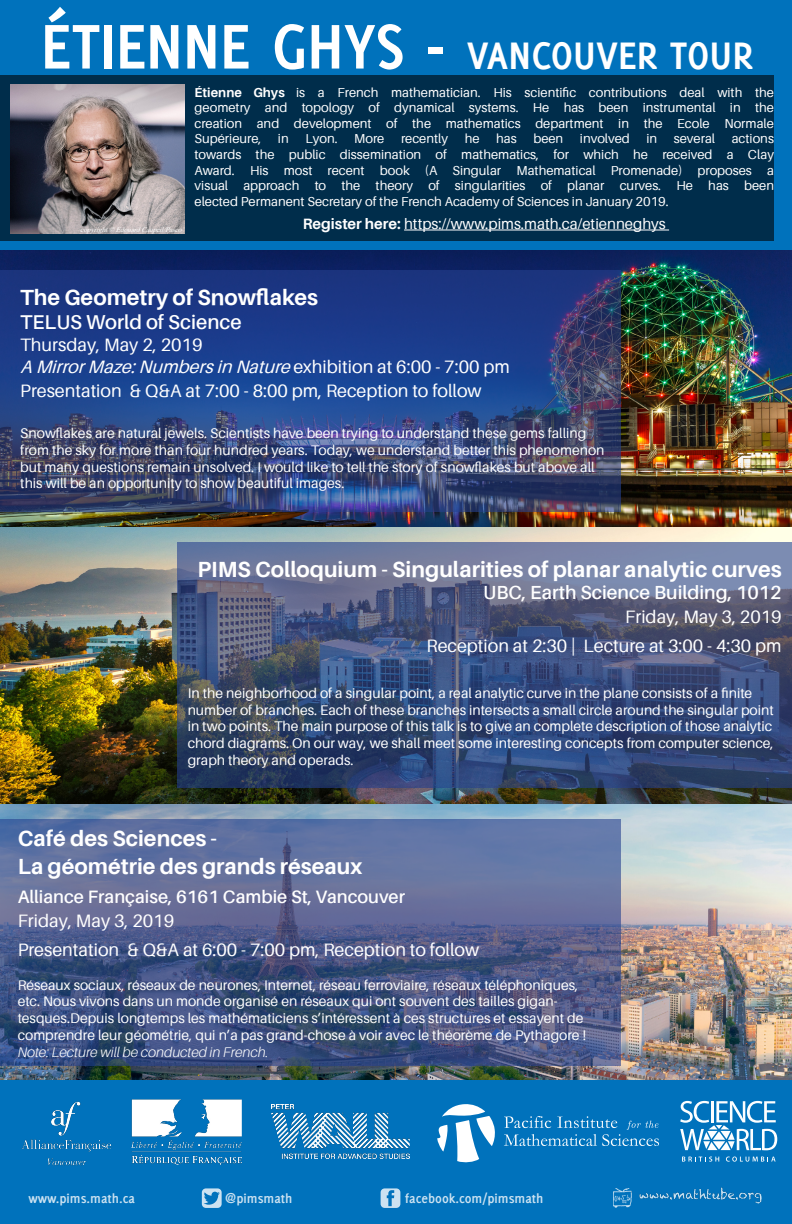
<style>
.page{position:relative;width:792px;height:1224px;background:#0072bc}
.page>*{position:absolute;margin:0;border:0;box-sizing:border-box;transform-origin:0 0}
.t1{font:700 42px "Delicious";letter-spacing:-.01em;color:#fff}
.t2{font:700 22px/28.8px "Aileron";color:#fff}
.t3{font:600 20px "Aileron";color:#fff}
.t4{font:600 19px "Aileron";color:#fff}
.t5{font:18px/28.8px "Aileron";color:#fff}
.t6{font:600 18px "Aileron";color:#fff}
.t7{font:15px "Aileron";color:#fff}
.t8{font:14px/16.8px "Aileron";color:#fff}
.t9{font:700 14px "Delicious";color:#fff}
.t10{font:italic 300 14px "Aileron";color:#fff}
.t11{font:13px/15.6px "Aileron";color:#fff;text-align:justify}
.t12{font:italic 7px "Times";color:#fff}
.s1{font-size:69px}
.s2{font-weight:700}
.s3{font-style:italic}
</style>
<div class="page">
<div style="left:0;top:75px;width:774px;height:166px;background:#002d4b"></div>
<img style="left:614px;top:1188px;width:148px;height:20px">
<svg style="left:381px;top:1188px;width:19px;height:20px"></svg>
<svg style="left:202px;top:1188px;width:20px;height:20px"></svg>
<img style="left:0;top:251px;width:792px;height:829px">
<svg style="left:177px;top:542px;width:615px;height:245px;background:#46567d"></svg>
<img style="left:0;top:270px;width:621px;height:242px">
<svg style="left:0;top:820px;width:621px;height:246px;background:#505f8d"></svg>
<svg style="left:682px;top:1157px;width:37px;height:5px"></svg>
<svg style="left:726px;top:1157px;width:50px;height:5px"></svg>
<svg style="left:680px;top:1101px;width:97px;height:49px"></svg>
<svg style="left:437px;top:1104px;width:58px;height:58px"></svg>
<svg style="left:504px;top:1116px;width:155px;height:30px"></svg>
<img style="left:271px;top:1105px;width:139px;height:54px">
<img style="left:131px;top:1100px;width:110px;height:65px">
<img style="left:10px;top:85px;width:174px;height:148px">
<hr style="left:404px;top:230px;width:265px;height:1px;background:#fff">
<img style="left:21px;top:1101px;width:91px;height:65px">
<h1 class="t1" style="left:40px;top:31px;width:715px"><span class="s1">ÉTIENNE GHYS -</span> VANCOUVER TOUR</h1>
<p class="t12" style="left:80px;top:223px;width:107px">copyright©EdouardCaupeil/Pasco</p>
<p class="t11" style="left:195px;top:85px;width:581px"><span class="s2">Étienne Ghys</span> is a French mathematician. His scientific contributions deal with the geometry and topology of dynamical systems. He has been instrumental in the creation and development of the mathematics department in the Ecole Normale Supérieure,</p>
<p class="t11" style="left:278px;top:131px;width:12px">in</p>
<p class="t11" style="left:305px;top:131px;width:34px">Lyon.</p>
<p class="t11" style="left:354px;top:131px;width:32px">More</p>
<p class="t11" style="left:401px;top:131px;width:48px">recently</p>
<p class="t11" style="left:465px;top:131px;width:16px">he</p>
<p class="t11" style="left:496px;top:131px;width:22px">has</p>
<p class="t11" style="left:533px;top:131px;width:31px">been</p>
<p class="t11" style="left:580px;top:131px;width:51px">involved</p>
<p class="t11" style="left:646px;top:131px;width:12px">in</p>
<p class="t11" style="left:674px;top:131px;width:43px">several</p>
<p class="t11" style="left:195px;top:131px;width:581px;text-indent:537px">actions towards the public dissemination of mathematics, for which he received a Clay Award. His most recent book (A Singular Mathematical Promenade) proposes a visual approach to the theory of singularities of planar curves. He has been elected Permanent Secretary of the French Academy of Sciences in January 2019.</p>
<p class="t7" style="left:303px;top:215px;width:365px"><span class="s2">Register here:</span> https://www.pims.math.ca/etienneghys</p>
<h2 class="t2" style="left:20px;top:283px;width:299px">The Geometry of Snowflakes</h2>
<h3 class="t3" style="left:20px;top:311px;width:223px">TELUS World of Science</h3>
<p class="t5" style="left:20px;top:334px;width:491px;line-height:22px">Thursday, May 2, 2019<br><span class="s3">A MirrorMaze:Numbersin Nature</span>ex h i b i t i o n a t 6 : 0 0 - 7 : 0 0 p m</p>
<p class="t5" style="left:20px;top:377px;width:463px">Presentation &amp; Q&amp;A at 7:00 - 8:00 pm, Reception to follow</p>
<p class="t8" style="left:20px;top:425px;width:586px">Snowflakes are natural jewels. Scientists have been trying to understand these gems falling from the sky for more than four hundred years. Today, we understand better this phenomenon but many questions remain unsolved. I would like to tell the story of snowflakes but above all this will be an opportunity to show beautiful images.</p>
<h2 class="t2" style="left:198px;top:555px;width:586px">PIMS Colloquium - Singularities of planar analytic curves</h2>
<h3 class="t4" style="left:483px;top:582px;width:300px">UBC, Earth Science Building, 1012</h3>
<p class="t5" style="left:427px;top:603px;width:357px;text-align:right">Friday, May 3, 2019<br>Reception at 2:30 | Lecture at 3:00 - 4:30 pm</p>
<p class="t8" style="left:188px;top:685px;width:588px">In the neighborhood of a singular point, a real analytic curve in the plane consists of a finite number of branches. Each of these branches intersects a small circle around the singular point in two points. The main purpose of this talk is to give an complete description of those analytic chord diagrams. On our way, we shall meet some interesting concepts from computer science, graph theory and operads.</p>
<h2 class="t2" style="left:18px;top:824px;width:346px">Café des Sciences -<br>La géométrie des grands réseaux</h2>
<p class="t6" style="left:18px;top:887px;width:389px">Alliance Française, 6161 Cambie St, Vancouver</p>
<p class="t5" style="left:18px;top:907px;width:463px">Friday, May 3, 2019<br>Presentation &amp; Q&amp;A at 6:00 - 7:00 pm, Reception to follow</p>
<p class="t8" style="left:18px;top:977px;width:570px">Réseaux sociaux, réseaux de neurones, Internet, réseau ferroviaire, réseaux téléphoniques, etc. Nous vivons dans un monde organisé en réseaux qui ont souvent des tailles gigan&shy;tesques.Depuis longtemps les mathématiciens s’intéressent à ces structures et essayent de comprendre leur géométrie, qui n’a pas grand-chose à voir avec le théorème de Pythagore !</p>
<p class="t10" style="left:18px;top:1044px;width:252px">Note: Lecture will be conducted in French.</p>
<p class="t9" style="left:28px;top:1190px;width:108px">www.pims.math.ca</p>
<p class="t9" style="left:225px;top:1190px;width:69px">@pimsmath</p>
<p class="t9" style="left:405px;top:1190px;width:140px">facebook.com/pimsmath</p>
</div>
